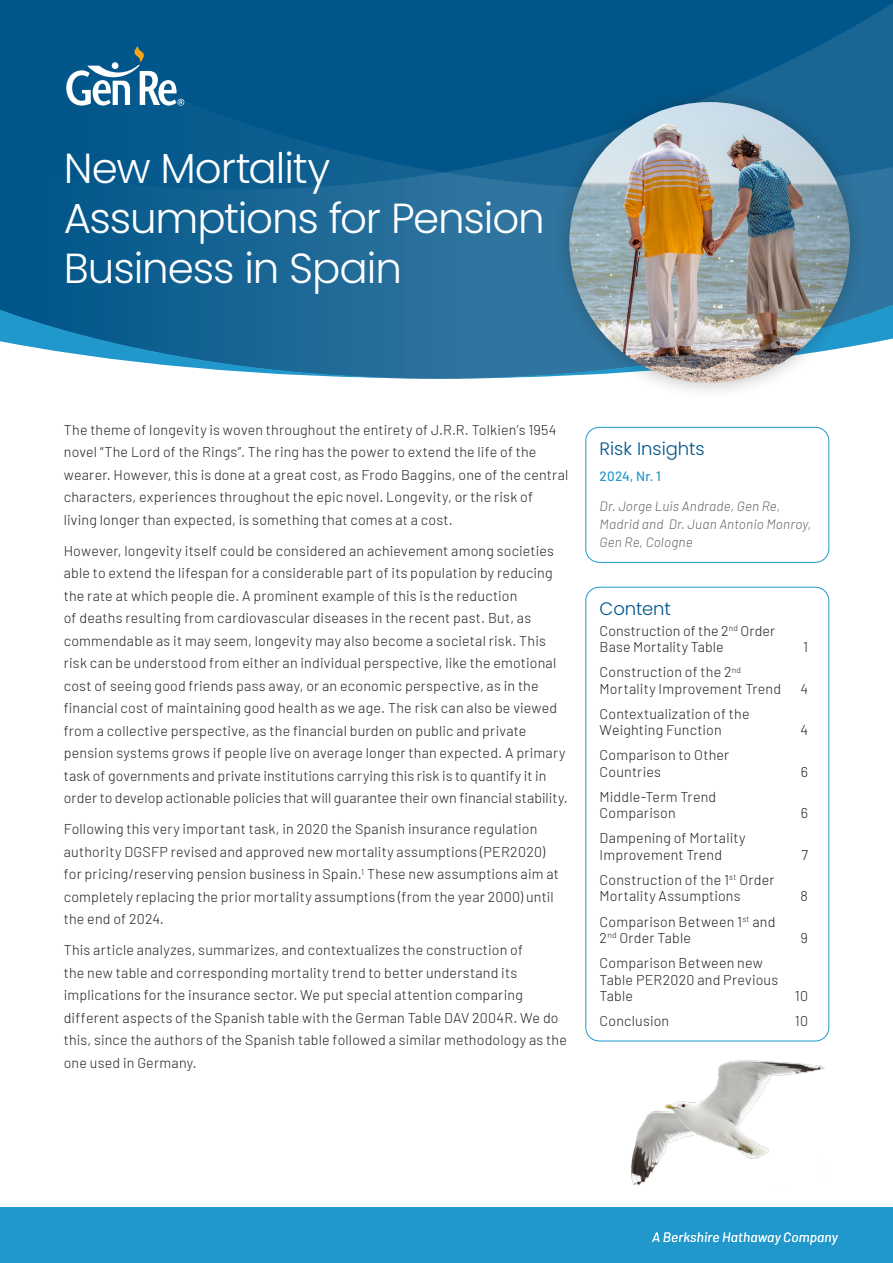
<style>
.page{position:relative;width:893px;height:1263px;background:#fff}
.page>*{position:absolute;margin:0;border:0;box-sizing:border-box;transform-origin:0 0}
.t1{font:300 42px/50.4px "Poppins";letter-spacing:-.025em;color:#fff}
.Title-In_the_Blue_Box{font:300 18px "Poppins";color:#00568a}
.Body{font:300 14.25px/22.5px "Barlow";letter-spacing:.015em;color:#231f20}
.TOC-1{font:300 14.25px/16.5px "Barlow";letter-spacing:.015em;color:#231f20}
.Title-Author{font:italic 300 13.5px/18px "Barlow";letter-spacing:.015em;color:#5e6367}
.t2{font:italic 13.5px "Barlow";letter-spacing:.015em;color:#fff}
.Title-In_the_Blue_Box-2{font:500 13.5px "Barlow";letter-spacing:.015em;color:#2198cc}
</style>
<div class="page">
<svg style="left:0;top:0;width:893px;height:379px;background:#0e5f90"></svg>
<svg style="left:0;top:298px;width:893px;height:80px;background:#3b82aa"></svg>
<div style="left:552px;top:84px;width:315px;height:316px;background:#231f20;opacity:.3"></div>
<img style="left:569px;top:102px;width:281px;height:281px;border-radius:140px">
<div style="left:0;top:1208px;width:893px;height:55px;background:#2198cc"></div>
<div style="left:585px;top:587px;width:244px;height:454px;border:1px solid #2198cc;border-radius:14px"></div>
<div style="left:585px;top:427px;width:244px;height:136px;border:1px solid #2198cc;border-radius:14px"></div>
<img style="left:631px;top:1060px;width:194px;height:125px">
<p class="t1" style="left:64px;top:143px;width:483px">New Mortality<br>Assumptions for Pension<br>Business in Spain</p>
<p class="Body" style="left:64px;top:417px;width:506px">The theme of longevity is woven throughout the entirety of J.R.R. Tolkien’s 1954 novel “The Lord of the Rings”. The ring has the power to extend the life of the wearer. However, this is done at a great cost, as Frodo Baggins, one of the central characters, experiences throughout the epic novel. Longevity, or the risk of living longer than expected, is something that comes at a cost.</p>
<p class="Body" style="left:64px;top:538px;width:506px">However, longevity itself could be considered an achievement among societies able to extend the lifespan for a considerable part of its population by reducing the rate at which people die. A prominent example of this is the reduction<br>of deaths resulting from cardiovascular diseases in the recent past. But, as commendable as it may seem, longevity may also become a societal risk. This risk can be understood from either an individual perspective, like the emotional cost of seeing good friends pass away, or an economic perspective, as in the financial cost of maintaining good health as we age. The risk can also be viewed from a collective perspective, as the financial burden on public and private pension systems grows if people live on average longer than expected. A primary task of governments and private institutions carrying this risk is to quantify it in order to develop actionable policies that will guarantee their own financial stability.</p>
<p class="Body" style="left:64px;top:817px;width:497px">Following this very important task, in 2020 the Spanish insurance regulation authority DGSFP revised and approved new mortality assumptions (PER2020) for pricing/reserving pension business in Spain.<sup>1</sup> These new assumptions aim at completely replacing the prior mortality assumptions (from the year 2000) until the end of 2024.</p>
<p class="Body" style="left:64px;top:938px;width:505px">This article analyzes, summarizes, and contextualizes the construction of<br>the new table and corresponding mortality trend to better understand its implications for the insurance sector. We put special attention comparing different aspects of the Spanish table with the German Table DAV 2004R. We do this, since the authors of the Spanish table followed a similar methodology as the one used in Germany.</p>
<p class="Title-In_the_Blue_Box" style="left:600px;top:438px;width:106px">Risk Insights</p>
<p class="Title-In_the_Blue_Box-2" style="left:600px;top:466px;width:63px">2024, Nr. 1</p>
<p class="Title-Author" style="left:600px;top:496px;width:213px">Dr. Jorge Luis Andrade, Gen Re,<br>Madrid and Dr. Juan Antonio Monroy,<br>Gen Re, Cologne</p>
<p class="Title-In_the_Blue_Box" style="left:600px;top:598px;width:73px">Content</p>
<p class="TOC-1" style="left:600px;top:621px;width:177px">Construction of the 2<sup>nd</sup> Order<br>Base Mortality Table</p>
<p class="TOC-1" style="left:600px;top:663px;width:183px">Construction of the 2<sup>nd<br></sup>Mortality Improvement Trend</p>
<p class="TOC-1" style="left:600px;top:704px;width:151px">Contextualization of the<br>Weighting Function</p>
<p class="TOC-1" style="left:600px;top:746px;width:131px">Comparison to Other<br>Countries</p>
<p class="TOC-1" style="left:600px;top:787px;width:118px">Middle-Term Trend<br>Comparison</p>
<p class="TOC-1" style="left:600px;top:829px;width:147px">Dampening of Mortality<br>Improvement Trend</p>
<p class="TOC-1" style="left:600px;top:870px;width:176px">Construction of the 1<sup>st</sup> Order<br>Mortality Assumptions</p>
<p class="TOC-1" style="left:600px;top:912px;width:177px">Comparison Between 1<sup>st</sup> and<br>2<sup>nd</sup> Order Table</p>
<p class="TOC-1" style="left:600px;top:953px;width:180px">Comparison Between new<br>Table PER2020 and Previous<br>Table</p>
<p class="TOC-1" style="left:803px;top:638px;width:6px">1</p>
<p class="TOC-1" style="left:800px;top:679px;width:9px">4</p>
<p class="TOC-1" style="left:800px;top:721px;width:9px">4</p>
<p class="TOC-1" style="left:801px;top:762px;width:9px">6</p>
<p class="TOC-1" style="left:801px;top:804px;width:9px">6</p>
<p class="TOC-1" style="left:801px;top:845px;width:8px">7</p>
<p class="TOC-1" style="left:801px;top:887px;width:9px">8</p>
<p class="TOC-1" style="left:801px;top:928px;width:9px">9</p>
<p class="TOC-1" style="left:795px;top:986px;width:15px">10</p>
<p class="TOC-1" style="left:600px;top:1011px;width:71px">Conclusion</p>
<p class="TOC-1" style="left:795px;top:1011px;width:15px">10</p>
<p class="t2" style="left:652px;top:1227px;width:187px">A Berkshire Hathaway Company</p>
</div>
